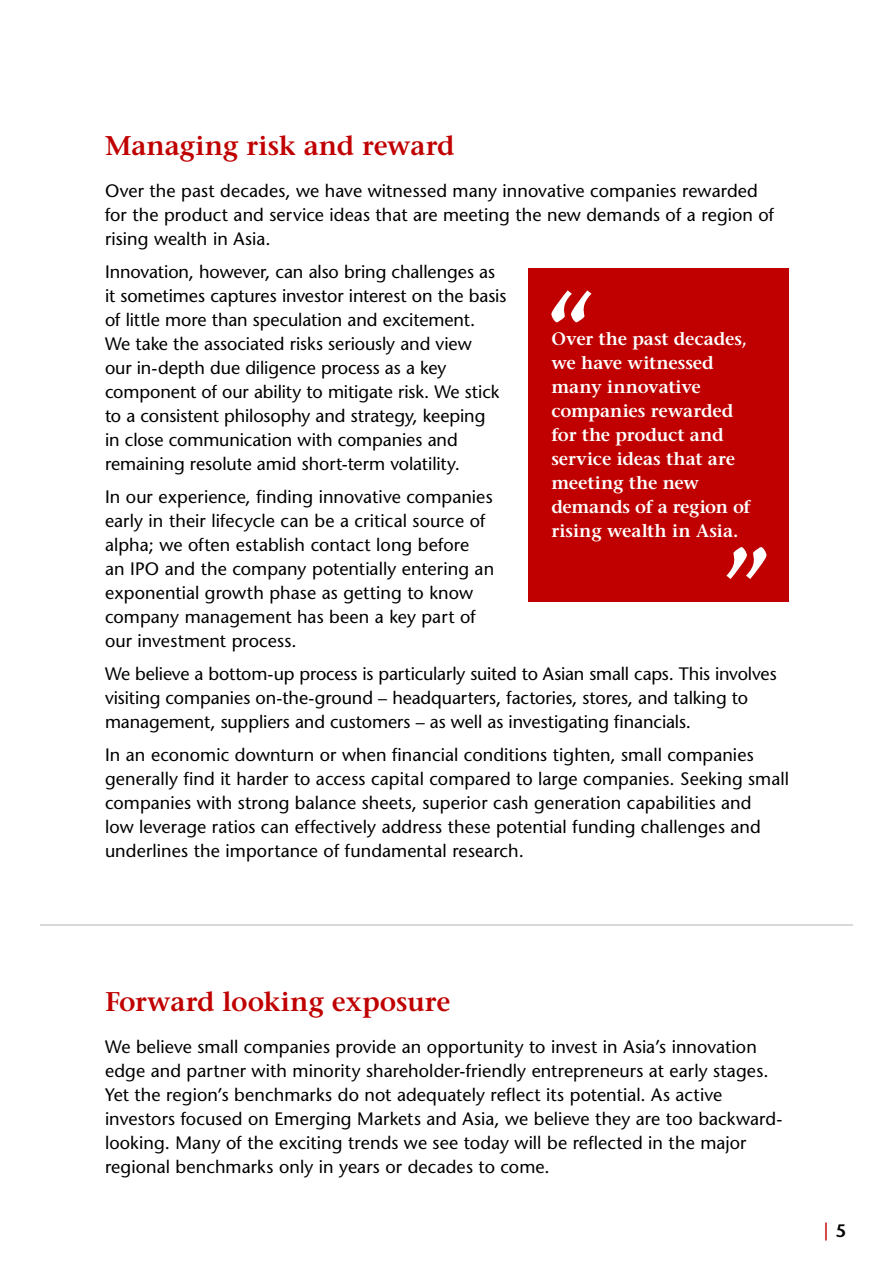
<style>
.page{position:relative;width:894px;height:1263px;background:#fff}
.page>*{position:absolute;margin:0;border:0;box-sizing:border-box;transform-origin:0 0}
._00_Header{font:600 27px "Stone Serif Std";letter-spacing:-.005em;color:#c00000}
._00_Body_Copy{font:500 18px/24px "Stone Sans Std";color:#000}
._00_Quote{font:600 18px/24px "Stone Serif Std";letter-spacing:-.005em;color:#fff}
.t1{font:600 18px "Stone Sans Std";color:#c00000}
.s1{color:#000}
</style>
<div class="page">
<hr style="left:40px;top:924px;width:814px;height:2px;background:#d9d9d9">
<div style="left:529px;top:268px;width:260px;height:334px;background:#c00000"></div>
<svg style="left:551px;top:290px;width:40px;height:32px"></svg>
<svg style="left:726px;top:547px;width:40px;height:32px"></svg>
<p class="_00_Header" style="left:105px;top:130px;width:351px">Managing risk and reward</p>
<p class="_00_Body_Copy" style="left:105px;top:179px;width:671px">Over the past decades, we have witnessed many innovative companies rewarded for the product and service ideas that are meeting the new demands of a region of rising wealth in Asia.</p>
<p class="_00_Body_Copy" style="left:105px;top:260px;width:403px">Innovation, however, can also bring challenges as it sometimes captures investor interest on the basis of little more than speculation and excitement.<br>We take the associated risks seriously and view<br>our in-depth due diligence process as a key component of our ability to mitigate risk. We stick to a consistent philosophy and strategy, keeping<br>in close communication with companies and remaining resolute amid short-term volatility.</p>
<p class="_00_Body_Copy" style="left:105px;top:485px;width:391px">In our experience, finding innovative companies early in their lifecycle can be a critical source of alpha; we often establish contact long before<br>an IPO and the company potentially entering an exponential growth phase as getting to know company management has been a key part of our investment process.</p>
<p class="_00_Body_Copy" style="left:105px;top:662px;width:673px">We believe a bottom-up process is particularly suited to Asian small caps. This involves visiting companies on-the-ground – headquarters, factories, stores, and talking to management, suppliers and customers – as well as investigating financials.</p>
<p class="_00_Body_Copy" style="left:105px;top:743px;width:686px">In an economic downturn or when financial conditions tighten, small companies generally find it harder to access capital compared to large companies. Seeking small companies with strong balance sheets, superior cash generation capabilities and<br>low leverage ratios can effectively address these potential funding challenges and underlines the importance of fundamental research.</p>
<p class="_00_Quote" style="left:551px;top:327px;width:201px">Over the past decades, we have witnessed many innovative companies rewarded for the product and service ideas that are meeting the new demands of a region of rising wealth in Asia.</p>
<p class="_00_Header" style="left:105px;top:986px;width:347px">Forward looking exposure</p>
<p class="_00_Body_Copy" style="left:105px;top:1035px;width:679px">We believe small companies provide an opportunity to invest in Asia’s innovation edge and partner with minority shareholder-friendly entrepreneurs at early stages.<br>Yet the region’s benchmarks do not adequately reflect its potential. As active investors focused on Emerging Markets and Asia, we believe they are too backward&shy;looking. Many of the exciting trends we see today will be reflected in the major regional benchmarks only in years or decades to come.</p>
<p class="t1" style="left:824px;top:1219px;width:24px">| <span class="s1">5</span></p>
</div>
